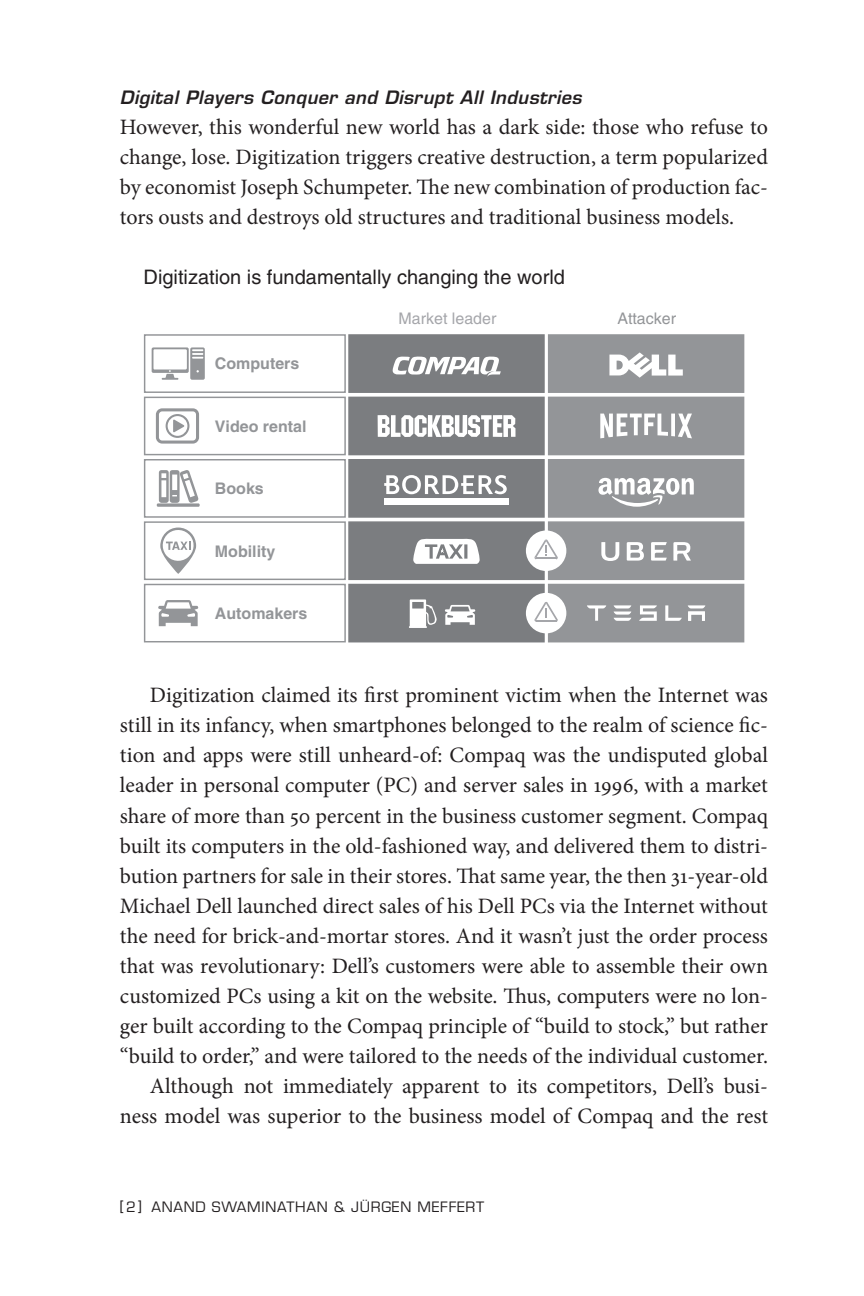
<style>
.page{position:relative;width:864px;height:1296px;background:#fff}
.page>*{position:absolute;margin:0;border:0;box-sizing:border-box;transform-origin:0 0}
.t1{font:22px/30px "Minion Pro";letter-spacing:-.005em;color:#231f20;text-align:justify}
.t2{font:20px "Helvetica LT Std";color:#231f20}
.t3{font:italic 600 18px "Eurostile LT Std";letter-spacing:.025em;color:#231f20}
.t4{font:700 16px "Helvetica LT Std";color:#939598}
.t5{font:16px "Helvetica LT Std";color:#a5a6aa}
.t6{font:16px "Helvetica LT Std";color:#939598}
.t7{font:14px "Eurostile LT Std";letter-spacing:.05em;color:#231f20}
</style>
<div class="page">
<div style="left:348px;top:459px;width:197px;height:59px;background:#7b7d80;border:1px solid #7b7d80"></div>
<div style="left:384px;top:499px;width:125px;height:6px;background:#fff"></div>
<svg style="left:384px;top:475px;width:123px;height:19px"></svg>
<div style="left:348px;top:521px;width:197px;height:59px;background:#7b7d80;border:1px solid #7b7d80"></div>
<div style="left:548px;top:521px;width:196px;height:59px;background:#939598;border:1px solid #939598"></div>
<div style="left:348px;top:584px;width:197px;height:58px;background:#7b7d80"></div>
<div style="left:548px;top:584px;width:196px;height:58px;background:#939598"></div>
<div style="left:348px;top:397px;width:197px;height:58px;background:#7b7d80;border:1px solid #7b7d80"></div>
<div style="left:548px;top:397px;width:196px;height:58px;background:#939598"></div>
<div style="left:144px;top:397px;width:202px;height:58px;background:#fff;border:1px solid #939598"></div>
<div style="left:548px;top:459px;width:196px;height:59px;background:#939598;border:1px solid #939598"></div>
<div style="left:144px;top:459px;width:202px;height:59px;background:#fff;border:1px solid #939598"></div>
<div style="left:144px;top:521px;width:202px;height:59px;background:#fff;border:1px solid #939598"></div>
<div style="left:348px;top:334px;width:197px;height:59px;background:#7b7d80;border:1px solid #7b7d80"></div>
<div style="left:548px;top:334px;width:196px;height:59px;background:#939598;border:1px solid #939598"></div>
<div style="left:144px;top:334px;width:202px;height:59px;background:#fff;border:1px solid #939598"></div>
<div style="left:144px;top:584px;width:202px;height:58px;background:#fff;border:1px solid #939598"></div>
<svg style="left:413px;top:538px;width:67px;height:26px"></svg>
<svg style="left:445px;top:605px;width:30px;height:20px"></svg>
<svg style="left:156px;top:408px;width:43px;height:36px"></svg>
<svg style="left:157px;top:503px;width:43px;height:4px"></svg>
<svg style="left:159px;top:470px;width:39px;height:33px"></svg>
<svg style="left:160px;top:528px;width:36px;height:46px"></svg>
<svg style="left:152px;top:347px;width:53px;height:33px"></svg>
<svg style="left:158px;top:600px;width:40px;height:26px"></svg>
<svg style="left:601px;top:542px;width:18px;height:19px"></svg>
<svg style="left:651px;top:542px;width:16px;height:19px"></svg>
<svg style="left:627px;top:542px;width:17px;height:19px"></svg>
<svg style="left:673px;top:542px;width:18px;height:19px"></svg>
<svg style="left:688px;top:605px;width:17px;height:16px"></svg>
<svg style="left:665px;top:605px;width:17px;height:16px"></svg>
<svg style="left:639px;top:605px;width:18px;height:16px"></svg>
<svg style="left:614px;top:605px;width:17px;height:16px"></svg>
<svg style="left:587px;top:605px;width:19px;height:16px"></svg>
<svg style="left:600px;top:414px;width:92px;height:24px"></svg>
<svg style="left:378px;top:415px;width:138px;height:22px"></svg>
<svg style="left:598px;top:478px;width:96px;height:29px"></svg>
<svg style="left:409px;top:599px;width:28px;height:29px"></svg>
<svg style="left:609px;top:352px;width:74px;height:26px"></svg>
<svg style="left:392px;top:356px;width:109px;height:21px"></svg>
<div style="left:526px;top:530px;width:40px;height:41px;background:#fff;border-radius:50%"></div>
<div style="left:526px;top:593px;width:40px;height:40px;background:#fff;border-radius:50%"></div>
<svg style="left:534px;top:602px;width:24px;height:20px"></svg>
<svg style="left:534px;top:539px;width:24px;height:20px"></svg>
<p class="t3" style="left:120px;top:86px;width:463px">Digital Players Conquer and Disrupt All Industries</p>
<p class="t1" style="left:120px;top:112px;width:650px">However, this wonderful new world has a dark side: those who refuse to change, lose. Digitization triggers creative destruction, a term popularized by economist Joseph Schumpeter. The new combination of production fac&shy;tors ousts and destroys old structures and traditional business models.</p>
<p class="t2" style="left:144px;top:266px;width:423px">Digitization is fundamentally changing the world</p>
<p class="t5" style="left:399px;top:309px;width:99px">Market leader</p>
<p class="t6" style="left:617px;top:309px;width:60px">Attacker</p>
<p class="t4" style="left:215px;top:354px;width:86px">Computers</p>
<p class="t4" style="left:215px;top:416px;width:93px">Video rental</p>
<p class="t4" style="left:215px;top:479px;width:50px">Books</p>
<p class="t4" style="left:215px;top:541px;width:62px">Mobility</p>
<p class="t4" style="left:215px;top:604px;width:94px">Automakers</p>
<p class="t1" style="left:120px;top:681px;width:650px;text-align:right">Digitization claimed its first prominent victim when the Internet was still in its infancy, when smartphones belonged to the realm of science fic&shy;tion and apps were still unheard-of: Compaq was the undisputed global leader in personal computer (PC) and server sales in 1996, with a market share of more than 50 percent in the business customer segment. Compaq built its computers in the old-fashioned way, and delivered them to distri&shy;bution partners for sale in their stores. That same year, the then 31-year-old Michael Dell launched direct sales of his Dell PCs via the Internet without the need for brick-and-mortar stores. And it wasn’t just the order process that was revolutionary: Dell’s customers were able to assemble their own customized PCs using a kit on the website. Thus, computers were no lon&shy;ger built according to the Compaq principle of “build to stock,” but rather “build to order,” and were tailored to the needs of the individual customer.<br>Although not immediately apparent to its competitors, Dell’s busi&shy;ness model was superior to the business model of Compaq and the rest</p>
<p class="t7" style="left:120px;top:1199px;width:366px">[2] ANAND SWAMINATHAN &amp; JÜRGEN MEFFERT</p>
</div>
